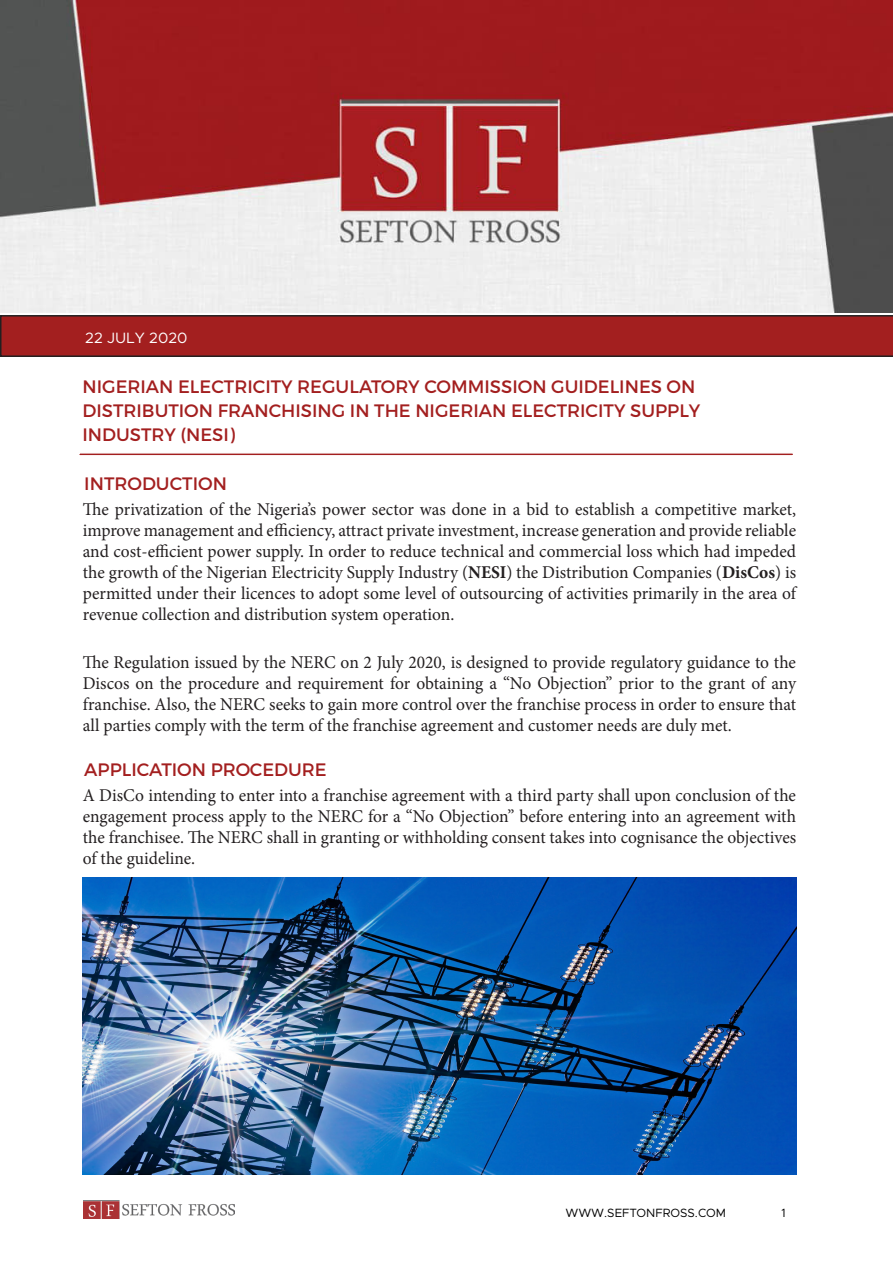
<style>
.page{position:relative;width:893px;height:1263px;background:#fff}
.page>*{position:absolute;margin:0;border:0;box-sizing:border-box;transform-origin:0 0}
.BODY_TECT{font:18px/21px "Minion Pro";color:#231f20;text-align:justify}
.BANNER{font:18px/24px "Montserrat";color:#a31f1f}
.PARA_HEADING{font:18px "Montserrat";color:#a31f1f}
.BANNER-2{font:15px "Metropolis";color:#fff}
.BANNER-3{font:12px "Metropolis";color:#000}
.s1{font-weight:700}
</style>
<div class="page">
<svg style="left:0;top:315px;width:893px;height:42px;background:#991f1f"></svg>
<img style="left:83px;top:1200px;width:151px;height:19px">
<img style="left:0;top:0;width:893px;height:313px">
<svg style="left:79px;top:453px;width:714px;height:3px"></svg>
<img style="left:83px;top:878px;width:713px;height:296px">
<p class="BANNER-2" style="left:85px;top:328px;width:104px">22 JULY 2020</p>
<p class="BANNER" style="left:82px;top:374px;width:619px">NIGERIAN ELECTRICITY REGULATORY COMMISSION GUIDELINES ON<br>DISTRIBUTION FRANCHISING IN THE NIGERIAN ELECTRICITY SUPPLY<br>INDUSTRY (NESI)</p>
<p class="PARA_HEADING" style="left:84px;top:472px;width:144px">INTRODUCTION</p>
<p class="BODY_TECT" style="left:83px;top:499px;width:715px">The privatization of the Nigeria’s power sector was done in a bid to establish a competitive market, improve management and efficiency, attract private investment, increase generation and provide reliable and cost-efficient power supply. In order to reduce technical and commercial loss which had impeded the growth of the Nigerian Electricity Supply Industry (<span class="s1">NESI</span>) the Distribution Companies (<span class="s1">DisCos</span>) is permitted under their licences to adopt some level of outsourcing of activities primarily in the area of revenue collection and distribution system operation.</p>
<p class="BODY_TECT" style="left:83px;top:652px;width:715px">The Regulation issued by the NERC on 2 July 2020, is designed to provide regulatory guidance to the Discos on the procedure and requirement for obtaining a “No Objection” prior to the grant of any franchise. Also, the NERC seeks to gain more control over the franchise process in order to ensure that all parties comply with the term of the franchise agreement and customer needs are duly met.</p>
<p class="PARA_HEADING" style="left:84px;top:759px;width:244px">APPLICATION PROCEDURE</p>
<p class="BODY_TECT" style="left:83px;top:785px;width:715px">A DisCo intending to enter into a franchise agreement with a third party shall upon conclusion of the engagement process apply to the NERC for a “No Objection” before entering into an agreement with the franchisee. The NERC shall in granting or withholding consent takes into cognisance the objectives of the guideline.</p>
<p class="BANNER-3" style="left:565px;top:1205px;width:162px">WWW.SEFTONFROSS.COM</p>
<p class="BANNER-3" style="left:781px;top:1205px;width:6px">1</p>
</div>
